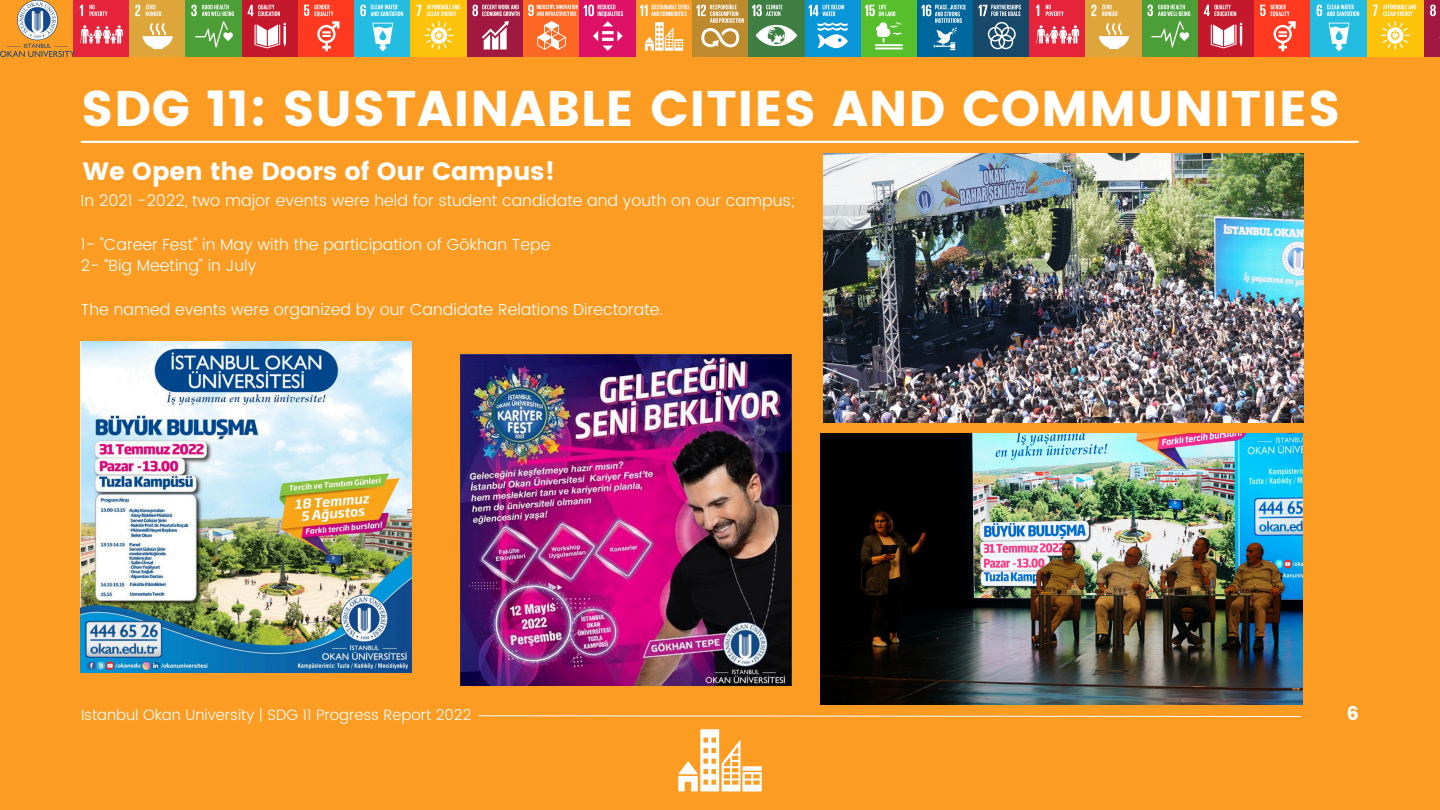
<style>
.page{position:relative;width:1440px;height:810px;background:#fd9c23}
.page>*{position:absolute;margin:0;border:0;box-sizing:border-box;transform-origin:0 0}
.t1{font:50px "Poppins";letter-spacing:.015em;color:#fff}
.t2{font:25px "Poppins";color:#fff}
.t3{font:19px "Poppins";color:#fff}
.t4{font:300 16px/21.8px "Poppins";color:#fff}
.t5{font:300 15px "Poppins";color:#fff}
</style>
<div class="page">
<hr style="left:82px;top:141px;width:1276px;height:2px;background:#fff">
<img style="left:823px;top:154px;width:480px;height:269px">
<img style="left:821px;top:434px;width:482px;height:271px">
<img style="left:81px;top:342px;width:330px;height:331px">
<img style="left:461px;top:355px;width:331px;height:330px">
<div style="left:73px;top:0;width:57px;height:56px;background:#e5233b"></div>
<svg style="left:80px;top:5px;width:43px;height:39px"></svg>
<div style="left:130px;top:0;width:56px;height:56px;background:#dda53a"></div>
<svg style="left:135px;top:5px;width:5px;height:11px"></svg>
<svg style="left:142px;top:23px;width:31px;height:26px"></svg>
<svg style="left:146px;top:5px;width:15px;height:11px"></svg>
<div style="left:186px;top:0;width:56px;height:56px;background:#4c9e37"></div>
<svg style="left:191px;top:5px;width:43px;height:43px"></svg>
<div style="left:242px;top:0;width:56px;height:56px;background:#c5182d"></div>
<svg style="left:255px;top:23px;width:31px;height:25px"></svg>
<svg style="left:248px;top:5px;width:32px;height:11px"></svg>
<div style="left:298px;top:0;width:57px;height:56px;background:#ff3a20"></div>
<svg style="left:304px;top:5px;width:35px;height:46px"></svg>
<div style="left:355px;top:0;width:56px;height:56px;background:#25bce2"></div>
<svg style="left:360px;top:5px;width:43px;height:46px"></svg>
<div style="left:411px;top:0;width:56px;height:56px;background:#fcc30a"></div>
<svg style="left:417px;top:5px;width:43px;height:45px"></svg>
<div style="left:467px;top:0;width:56px;height:56px;background:#a11841"></div>
<svg style="left:472px;top:5px;width:48px;height:45px"></svg>
<div style="left:523px;top:0;width:57px;height:56px;background:#fd6924"></div>
<svg style="left:528px;top:5px;width:50px;height:45px"></svg>
<div style="left:580px;top:0;width:56px;height:56px;background:#dd1266"></div>
<svg style="left:584px;top:5px;width:39px;height:46px"></svg>
<svg style="left:645px;top:22px;width:38px;height:29px"></svg>
<svg style="left:640px;top:5px;width:50px;height:11px"></svg>
<div style="left:692px;top:0;width:56px;height:56px;background:#be8a2e"></div>
<svg style="left:696px;top:5px;width:48px;height:42px"></svg>
<div style="left:861px;top:0;width:56px;height:56px;background:#56bf2b"></div>
<svg style="left:875px;top:22px;width:28px;height:27px"></svg>
<svg style="left:865px;top:5px;width:30px;height:11px"></svg>
<div style="left:805px;top:0;width:56px;height:56px;background:#0996d9"></div>
<svg style="left:809px;top:5px;width:39px;height:43px"></svg>
<div style="left:748px;top:0;width:57px;height:56px;background:#3f7e43"></div>
<svg style="left:752px;top:5px;width:45px;height:41px"></svg>
<div style="left:917px;top:0;width:56px;height:56px;background:#00679c"></div>
<svg style="left:921px;top:5px;width:45px;height:45px"></svg>
<div style="left:973px;top:0;width:57px;height:56px;background:#18486a"></div>
<svg style="left:978px;top:5px;width:43px;height:44px"></svg>
<img style="left:1px;top:0;width:73px;height:56px">
<div style="left:1030px;top:0;width:56px;height:56px;background:#e5233b"></div>
<svg style="left:1036px;top:5px;width:43px;height:39px"></svg>
<div style="left:1086px;top:0;width:56px;height:56px;background:#dda53a"></div>
<svg style="left:1091px;top:5px;width:5px;height:11px"></svg>
<svg style="left:1099px;top:23px;width:30px;height:26px"></svg>
<svg style="left:1102px;top:5px;width:16px;height:11px"></svg>
<div style="left:1142px;top:0;width:56px;height:56px;background:#4c9e37"></div>
<svg style="left:1148px;top:5px;width:42px;height:43px"></svg>
<div style="left:1198px;top:0;width:57px;height:56px;background:#c5182d"></div>
<svg style="left:1211px;top:23px;width:31px;height:25px"></svg>
<svg style="left:1204px;top:5px;width:32px;height:11px"></svg>
<div style="left:1255px;top:0;width:56px;height:56px;background:#ff3a20"></div>
<svg style="left:1260px;top:5px;width:36px;height:46px"></svg>
<div style="left:1311px;top:0;width:56px;height:56px;background:#25bce2"></div>
<svg style="left:1317px;top:5px;width:42px;height:46px"></svg>
<div style="left:1367px;top:0;width:56px;height:56px;background:#fcc30a"></div>
<svg style="left:1373px;top:5px;width:43px;height:45px"></svg>
<div style="left:1425px;top:0;width:15px;height:56px;background:#a11841"></div>
<svg style="left:1430px;top:5px;width:10px;height:33px"></svg>
<svg style="left:678px;top:729px;width:84px;height:63px"></svg>
<svg style="left:478px;top:715px;width:823px;height:2px"></svg>
<h1 class="t1" style="left:81px;top:79px;width:1261px">SDG 11: SUSTAINABLE CITIES AND COMMUNITIES</h1>
<h2 class="t2" style="left:83px;top:157px;width:474px">We Open the Doors of Our Campus!</h2>
<p class="t4" style="left:81px;top:190px;width:715px">In 2021 -2022, two major events were held for student candidate and youth on our campus;</p>
<p class="t4" style="left:81px;top:234px;width:471px">1- "Career Fest" in May with the participation of Gökhan Tepe<br>2- “Big Meeting” in July</p>
<p class="t4" style="left:81px;top:299px;width:583px">The named events were organized by our Candidate Relations Directorate.</p>
<p class="t5" style="left:81px;top:704px;width:392px">Istanbul Okan University | SDG 11 Progress Report 2022</p>
<p class="t3" style="left:1347px;top:703px;width:14px">6</p>
</div>
